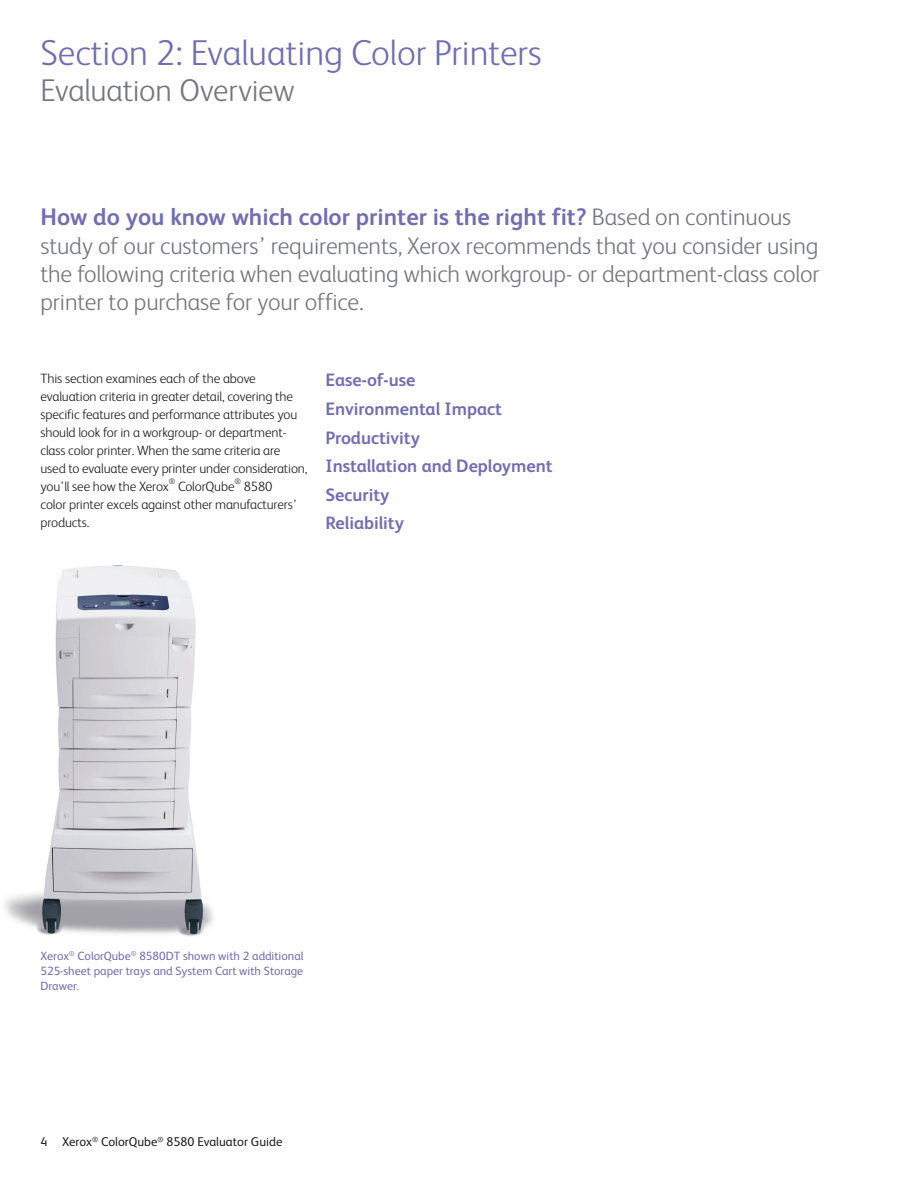
<style>
.page{position:relative;width:918px;height:1188px;background:#fff}
.page>*{position:absolute;margin:0;border:0;box-sizing:border-box;transform-origin:0 0}
.t1{font:300 36px "Xerox Sans";color:#716eb3}
.t2{font:300 31.5px "Xerox Sans";letter-spacing:-.005em;color:#76787b}
.t3{font:300 24px/28.5px "Xerox Sans";letter-spacing:-.005em;color:#76787b}
.t4{font:700 18px/28.5px "Xerox Sans";color:#716eb3}
.t5{font:300 13.5px/18px "Xerox Sans";letter-spacing:-.01em;color:#231f20}
.t6{font:12.75px "Xerox Sans";color:#231f20}
.t7{font:12px/15px "Xerox Sans";color:#716eb3;text-align:justify}
.t8{font:300 7.8px "Xerox Sans";color:#231f20}
.s1{font-weight:700;color:#716eb3}
</style>
<div class="page">
<img style="left:5px;top:565px;width:208px;height:371px">
<h1 class="t1" style="left:40px;top:29px;width:503px">Section 2: Evaluating Color Printers</h1>
<h2 class="t2" style="left:40px;top:70px;width:256px">Evaluation Overview</h2>
<p class="t3" style="left:40px;top:201px;width:781px"><span class="s1">How do you know which color printer is the right fit?</span> Based on continuous study of our customers’ requirements, Xerox recommends that you consider using the following criteria when evaluating which workgroup- or department-class color printer to purchase for your office.</p>
<p class="t5" style="left:40px;top:369px;width:268px">This section examines each of the above evaluation criteria in greater detail, covering the specific features and performance attributes you should look for in a workgroup- or department&shy;class color printer. When the same criteria are used to evaluate every printer under consideration, you’ll see how the Xerox</p>
<p class="t8" style="left:169px;top:476px;width:8px">®</p>
<p class="t5" style="left:178px;top:477px;width:58px">ColorQube</p>
<p class="t8" style="left:234px;top:476px;width:8px">®</p>
<p class="t5" style="left:41px;top:477px;width:258px;text-indent:203px">8580 color printer excels against other manufacturers’ products.</p>
<h3 class="t4" style="left:326px;top:365px;width:229px">Ease-of-use<br>Environmental Impact<br>Productivity<br>Installation and Deployment<br>Security<br>Reliability</h3>
<p class="t7" style="left:40px;top:948px;width:264px">Xerox<sup>®</sup> ColorQube<sup>®</sup> 8580DT shown with 2 additional 525-sheet paper trays and System Cart with Storage Drawer.</p>
<p class="t6" style="left:40px;top:1133px;width:243px">4 Xerox<sup>®</sup> ColorQube<sup>®</sup> 8580 Evaluator Guide</p>
</div>
